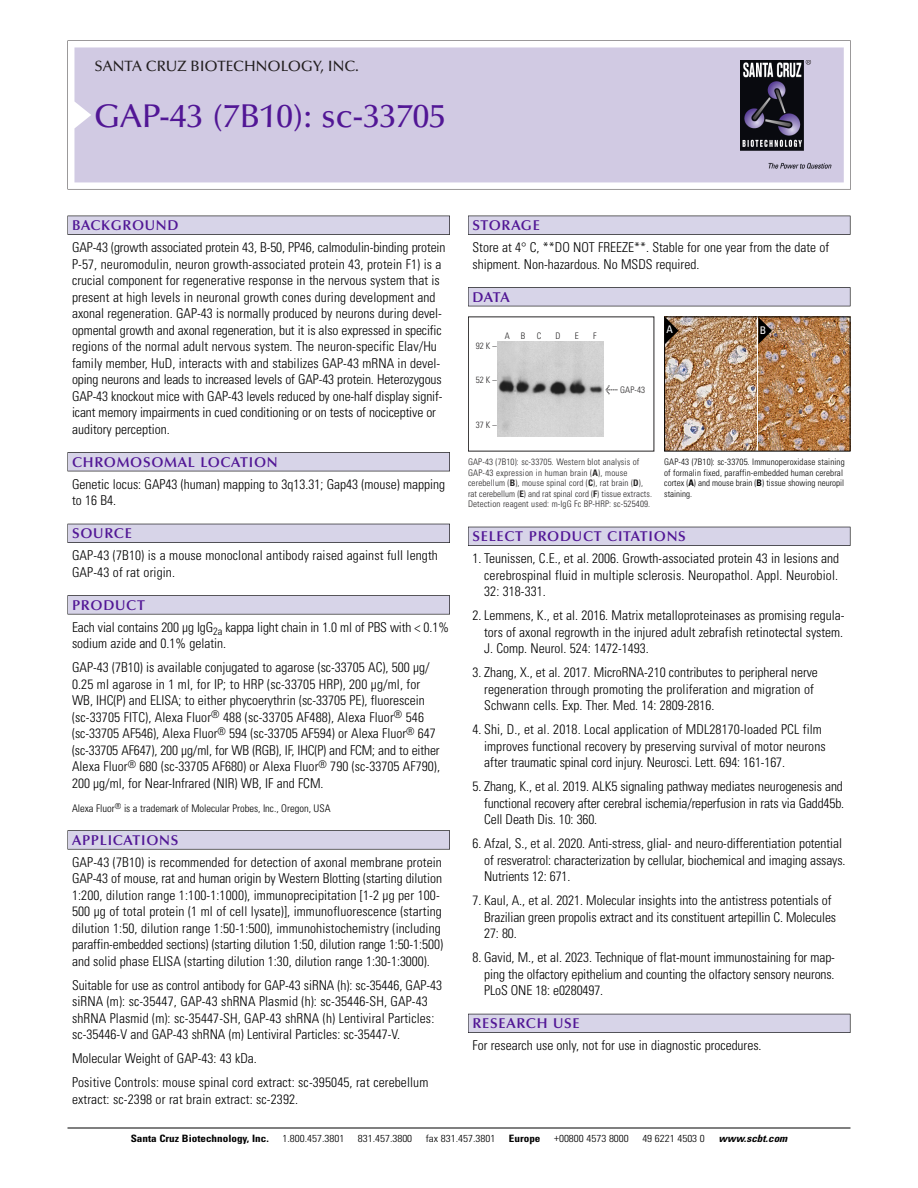
<style>
.page{position:relative;width:918px;height:1188px;background:#fff}
.page>*{position:absolute;margin:0;border:0;box-sizing:border-box;transform-origin:0 0}
.t1{font:500 33px "Optima";color:#511695}
.t2{font:500 15px "Optima";color:#231f20}
.t3{font:600 14.25px "Optima";letter-spacing:.05em;color:#511695}
.t4{font:300 condensed 13.5px/16.5px "Univers";color:#000}
.t5{font:300 condensed 10.5px "Univers";color:#000}
.t6{font:condensed 10.5px "Univers";color:#fff}
.t7{font:300 condensed 10.2px "Univers";color:#000;scale:1.1 1}
.t8{font:700 condensed 10.2px "Univers";color:#000;scale:1.1 1}
.t9{font:italic 700 condensed 10.2px "Univers";color:#000;scale:1.1 1}
.t10{font:300 condensed 9px/10.5px "Univers";letter-spacing:.015em;color:#272526}
.t11{font:300 condensed 9px/10.5px "Univers";letter-spacing:.015em;color:#000}
.s1{font-family:"Meta Plus";font-weight:400;font-stretch:normal;font-size:10.5px}
.s2{font-weight:700}
</style>
<div class="page">
<svg style="left:68px;top:40px;width:783px;height:149px"></svg>
<div style="left:74px;top:47px;width:770px;height:135px;background:#d1cae3"></div>
<img style="left:741px;top:60px;width:90px;height:108px">
<div style="left:68px;top:216px;width:382px;height:19px;background:#535256"></div>
<div style="left:68px;top:216px;width:381px;height:18px;background:#d7d4e8"></div>
<div style="left:68px;top:452px;width:382px;height:19px;background:#515155"></div>
<div style="left:68px;top:453px;width:381px;height:18px;background:#d7d4e8"></div>
<div style="left:68px;top:524px;width:382px;height:19px;background:#515057"></div>
<div style="left:68px;top:524px;width:381px;height:18px;background:#d7d4e8"></div>
<div style="left:68px;top:595px;width:382px;height:19px;background:#575659"></div>
<div style="left:68px;top:596px;width:381px;height:18px;background:#d7d4e8"></div>
<svg style="left:68px;top:830px;width:382px;height:20px"></svg>
<div style="left:68px;top:831px;width:381px;height:18px;background:#d7d4e8"></div>
<div style="left:468px;top:216px;width:382px;height:19px;background:#535256"></div>
<div style="left:468px;top:216px;width:382px;height:18px;background:#d7d4e8"></div>
<div style="left:468px;top:287px;width:382px;height:19px;background:#515155"></div>
<div style="left:468px;top:288px;width:382px;height:18px;background:#d7d4e8"></div>
<div style="left:468px;top:527px;width:382px;height:19px;background:#515057"></div>
<div style="left:468px;top:527px;width:382px;height:18px;background:#d7d4e8"></div>
<div style="left:468px;top:1014px;width:382px;height:19px;background:#535259"></div>
<div style="left:468px;top:1014px;width:382px;height:18px;background:#d7d4e8"></div>
<hr style="left:68px;top:1128px;width:782px;height:1px;background:#000">
<img style="left:498px;top:342px;width:105px;height:95px">
<img style="left:758px;top:318px;width:90px;height:132px">
<img style="left:666px;top:318px;width:90px;height:132px">
<div style="left:664px;top:316px;width:186px;height:136px;border:1px solid #000"></div>
<svg style="left:758px;top:317px;width:14px;height:27px"></svg>
<svg style="left:665px;top:317px;width:13px;height:27px"></svg>
<p class="t2" style="left:94px;top:60px;width:266px">SANTA CRUZ BIOTECHNOLOGY, INC.</p>
<p class="t1" style="left:94px;top:102px;width:353px">GAP-43 (7B10): sc-33705</p>
<p class="t3" style="left:72px;top:219px;width:108px">BACKGROUND</p>
<p class="t4" style="left:72px;top:240px;width:375px">GAP-43 (growth associated protein 43, B-50, PP46, calmodulin-binding protein P-57, neuromodulin, neuron growth-associated protein 43, protein F1) is a crucial component for regenerative response in the nervous system that is present at high levels in neuronal growth cones during development and axonal regeneration. GAP-43 is normally produced by neurons during devel&shy;opmental growth and axonal regeneration, but it is also expressed in specific regions of the normal adult nervous system. The neuron-specific Elav/Hu family member, HuD, interacts with and stabilizes GAP-43 mRNA in devel&shy;oping neurons and leads to increased levels of GAP-43 protein. Heterozygous GAP-43 knockout mice with GAP-43 levels reduced by one-half display signif&shy;icant memory impairments in cued conditioning or on tests of nociceptive or auditory perception.</p>
<p class="t3" style="left:72px;top:456px;width:207px">CHROMOSOMAL LOCATION</p>
<p class="t4" style="left:72px;top:477px;width:374px">Genetic locus: GAP43 (human) mapping to 3q13.31; Gap43 (mouse) mapping to 16 B4.</p>
<p class="t3" style="left:72px;top:527px;width:61px">SOURCE</p>
<p class="t4" style="left:72px;top:549px;width:367px">GAP-43 (7B10) is a mouse monoclonal antibody raised against full length<br>GAP-43 of rat origin.</p>
<p class="t3" style="left:72px;top:599px;width:74px">PRODUCT</p>
<p class="t4" style="left:72px;top:620px;width:379px">Each vial contains 200 µg IgG<sub>2a</sub> kappa light chain in 1.0 ml of PBS with &lt; 0.1% sodium azide and 0.1% gelatin.</p>
<p class="t4" style="left:72px;top:661px;width:370px">GAP-43 (7B10) is available conjugated to agarose (sc-33705 AC), 500 µg/ 0.25 ml agarose in 1 ml, for IP; to HRP (sc-33705 HRP), 200 µg/ml, for WB, IHC(P) and ELISA; to either phycoerythrin (sc-33705 PE), fluorescein (sc-33705 FITC), Alexa Fluor<sup>®</sup> 488 (sc-33705 AF488), Alexa Fluor<sup>®</sup> 546 (sc-33705 AF546), Alexa Fluor<sup>®</sup> 594 (sc-33705 AF594) or Alexa Fluor<sup>®</sup> 647 (sc-33705 AF647), 200 µg/ml, for WB (RGB), IF, IHC(P) and FCM; and to either Alexa Fluor<sup>®</sup> 680 (sc-33705 AF680) or Alexa Fluor<sup>®</sup> 790 (sc-33705 AF790), 200 µg/ml, for Near-Infrared (NIR) WB, IF and FCM.</p>
<p class="t5" style="left:72px;top:804px;width:260px">Alexa Fluor<sup>®</sup> is a trademark of Molecular Probes, Inc., Oregon, USA</p>
<p class="t3" style="left:72px;top:834px;width:108px">APPLICATIONS</p>
<p class="t4" style="left:72px;top:855px;width:373px">GAP-43 (7B10) is recommended for detection of axonal membrane protein GAP-43 of mouse, rat and human origin by Western Blotting (starting dilution 1:200, dilution range 1:100-1:1000), immunoprecipitation [1-2 µg per 100- 500 µg of total protein (1 ml of cell lysate)], immunofluorescence (starting dilution 1:50, dilution range 1:50-1:500), immunohistochemistry (including paraffin-embedded sections) (starting dilution 1:50, dilution range 1:50-1:500) and solid phase ELISA (starting dilution 1:30, dilution range 1:30-1:3000).</p>
<p class="t4" style="left:72px;top:978px;width:371px">Suitable for use as control antibody for GAP-43 siRNA (h): sc-35446, GAP-43 siRNA (m): sc-35447, GAP-43 shRNA Plasmid (h): sc-35446-SH, GAP-43 shRNA Plasmid (m): sc-35447-SH, GAP-43 shRNA (h) Lentiviral Particles: sc-35446-V and GAP-43 shRNA (m) Lentiviral Particles: sc-35447-V.</p>
<p class="t4" style="left:72px;top:1052px;width:186px">Molecular Weight of GAP-43: 43 kDa.</p>
<p class="t4" style="left:72px;top:1076px;width:358px">Positive Controls: mouse spinal cord extract: sc-395045, rat cerebellum extract: sc-2398 or rat brain extract: sc-2392.</p>
<p class="t3" style="left:473px;top:219px;width:69px">STORAGE</p>
<p class="t4" style="left:473px;top:240px;width:358px">Store at 4° C, **DO NOT FREEZE**. Stable for one year from the date of shipment. Non-hazardous. No MSDS required.</p>
<p class="t3" style="left:473px;top:291px;width:39px">DATA</p>
<p class="t10" style="left:505px;top:331px;width:22px">A B</p>
<p class="t10" style="left:537px;top:331px;width:6px">C</p>
<p class="t10" style="left:555px;top:331px;width:7px">D</p>
<p class="t10" style="left:575px;top:331px;width:5px">E</p>
<p class="t10" style="left:593px;top:331px;width:5px">F</p>
<p class="t10" style="left:476px;top:342px;width:22px">92 K –</p>
<p class="t10" style="left:476px;top:375px;width:22px">52 K –</p>
<p class="t10" style="left:476px;top:420px;width:22px">37 K –</p>
<p class="t10" style="left:605px;top:385px;width:41px"><span class="s1">&lt;</span> GAP-43</p>
<p class="t10" style="left:468px;top:458px;width:186px">GAP-43 (7B10): sc-33705. Western blot analysis of GAP-43 expression in human brain (<span class="s2">A</span>), mouse cerebellum (<span class="s2">B</span>), mouse spinal cord (<span class="s2">C</span>), rat brain (<span class="s2">D</span>), rat cerebellum (<span class="s2">E</span>) and rat spinal cord (<span class="s2">F</span>) tissue extracts.<br>Detection reagent used: m-IgG Fc BP-HRP: sc-525409.</p>
<p class="t6" style="left:667px;top:326px;width:8px">A</p>
<p class="t6" style="left:760px;top:326px;width:8px">B</p>
<p class="t11" style="left:664px;top:458px;width:182px">GAP-43 (7B10): sc-33705. Immunoperoxidase staining of formalin fixed, paraffin-embedded human cerebral cortex (<span class="s2">A</span>) and mouse brain (<span class="s2">B</span>) tissue showing neuropil staining.</p>
<p class="t3" style="left:473px;top:530px;width:215px">SELECT PRODUCT CITATIONS</p>
<p class="t4" style="left:484px;top:552px;width:357px;text-align:justify;text-indent:-12px">1. Teunissen, C.E., et al. 2006. Growth-associated protein 43 in lesions and cerebrospinal fluid in multiple sclerosis. Neuropathol. Appl. Neurobiol.<br>32: 318-331.</p>
<p class="t4" style="left:484px;top:609px;width:362px;text-align:justify;text-indent:-12px">2. Lemmens, K., et al. 2016. Matrix metalloproteinases as promising regula&shy;tors of axonal regrowth in the injured adult zebrafish retinotectal system.<br>J. Comp. Neurol. 524: 1472-1493.</p>
<p class="t4" style="left:484px;top:666px;width:335px;text-indent:-12px">3. Zhang, X., et al. 2017. MicroRNA-210 contributes to peripheral nerve regeneration through promoting the proliferation and migration of<br>Schwann cells. Exp. Ther. Med. 14: 2809-2816.</p>
<p class="t4" style="left:484px;top:723px;width:343px;text-indent:-12px">4. Shi, D., et al. 2018. Local application of MDL28170-loaded PCL film improves functional recovery by preserving survival of motor neurons after traumatic spinal cord injury. Neurosci. Lett. 694: 161-167.</p>
<p class="t4" style="left:484px;top:780px;width:361px;text-align:justify;text-indent:-12px">5. Zhang, K., et al. 2019. ALK5 signaling pathway mediates neurogenesis and functional recovery after cerebral ischemia/reperfusion in rats via Gadd45b.<br>Cell Death Dis. 10: 360.</p>
<p class="t4" style="left:484px;top:837px;width:363px;text-indent:-12px">6. Afzal, S., et al. 2020. Anti-stress, glial- and neuro-differentiation potential of resveratrol: characterization by cellular, biochemical and imaging assays.<br>Nutrients 12: 671.</p>
<p class="t4" style="left:484px;top:894px;width:353px;text-indent:-12px">7. Kaul, A., et al. 2021. Molecular insights into the antistress potentials of<br>Brazilian green propolis extract and its constituent artepillin C. Molecules<br>27: 80.</p>
<p class="t4" style="left:484px;top:951px;width:352px;text-align:justify;text-indent:-12px">8. Gavid, M., et al. 2023. Technique of flat-mount immunostaining for map&shy;ping the olfactory epithelium and counting the olfactory sensory neurons.<br>PLoS ONE 18: e0280497.</p>
<p class="t3" style="left:473px;top:1017px;width:109px">RESEARCH USE</p>
<p class="t4" style="left:473px;top:1039px;width:291px">For research use only, not for use in diagnostic procedures.</p>
<p class="t8" style="left:131px;top:1135px;width:127px">Santa Cruz Biotechnology, Inc.</p>
<p class="t7" style="left:282px;top:1135px;width:58px">1.800.457.3801</p>
<p class="t7" style="left:358px;top:1135px;width:51px">831.457.3800</p>
<p class="t7" style="left:426px;top:1135px;width:65px">fax 831.457.3801</p>
<p class="t8" style="left:509px;top:1135px;width:30px">Europe</p>
<p class="t7" style="left:554px;top:1135px;width:69px">+00800 4573 8000</p>
<p class="t7" style="left:642px;top:1135px;width:58px">49 6221 4503 0</p>
<p class="t9" style="left:719px;top:1135px;width:66px">www.scbt.com</p>
</div>
